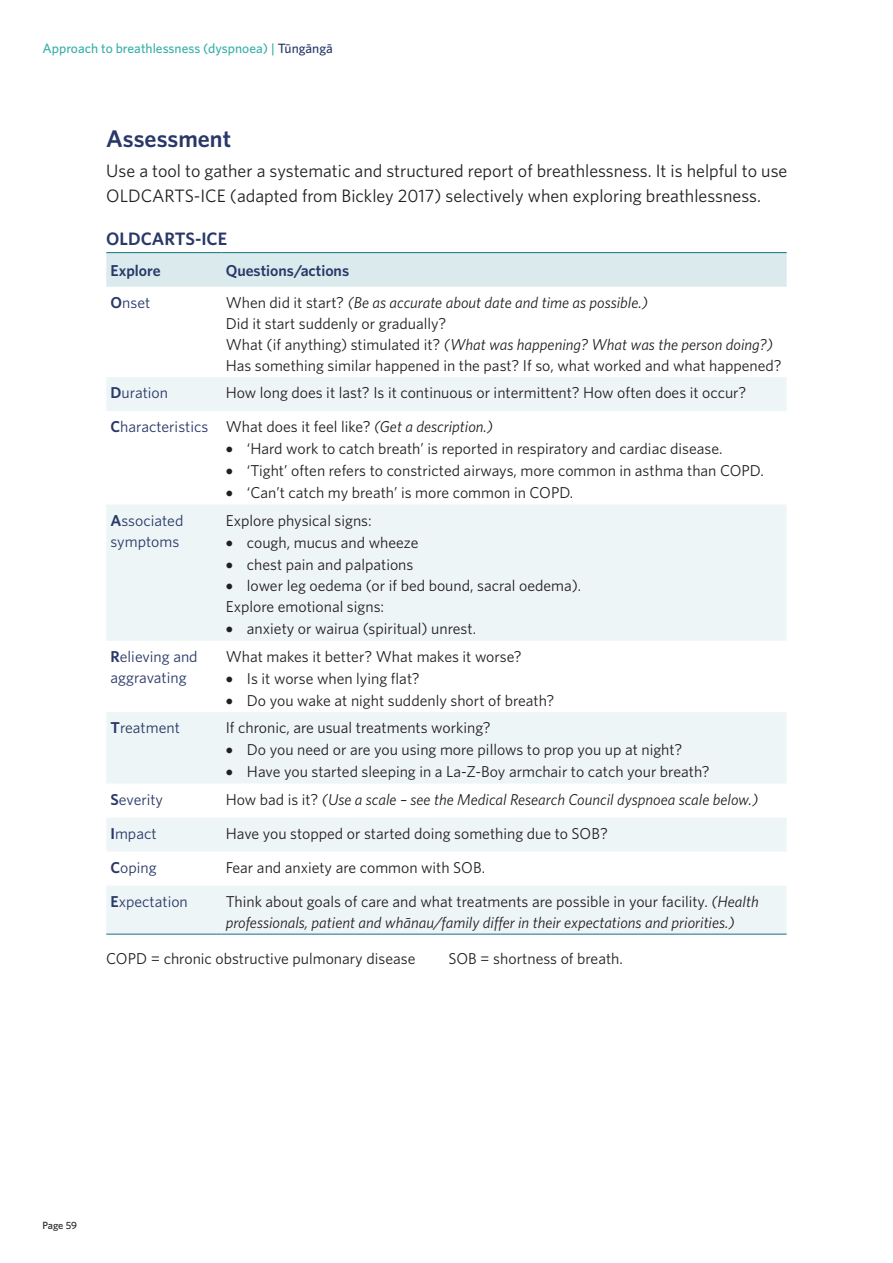
<style>
.page{position:relative;width:893px;height:1263px;background:#fff}
.page>*{position:absolute;margin:0;border:0;box-sizing:border-box;transform-origin:0 0}
.H2_Sub_heading_level{font:600 24px "Whitney";color:#293868}
._3_Normal___Body_coy{font:18px/25.5px "Whitney";color:#231f20}
.H4_Body_heading{font:600 18px "Whitney";color:#293868}
._7_0_Table{font:15.75px "Whitney";color:#231f20}
._7_0_Table-2{font:italic 15.75px/21px "Whitney";color:#231f20}
._7_0_Table-3{font:15.75px/21px "Whitney";color:#293868}
._7_0_Table_Head{font:600 15.75px "Whitney";color:#293868}
.t1{font:500 13.5px "Whitney";color:#37b0a8}
.t2{font:500 10.5px "Whitney";letter-spacing:-.01em;color:#231f20}
.s1{color:#293868}
.s2{font-weight:600}
.s3{font-style:normal}
.s4{font-style:italic}
</style>
<div class="page">
<div style="left:106px;top:253px;width:681px;height:34px;background:#dbeaec"></div>
<svg style="left:106px;top:377px;width:681px;height:406px;fill:#eef5f6"></svg>
<svg style="left:106px;top:818px;width:681px;height:116px;fill:#eef5f6"></svg>
<hr style="left:106px;top:252px;width:115px;height:1px;background:#107383">
<hr style="left:221px;top:252px;width:566px;height:1px;background:#107383">
<hr style="left:106px;top:934px;width:115px;height:1px;background:#107383">
<hr style="left:221px;top:934px;width:566px;height:1px;background:#107383">
<p class="t1" style="left:43px;top:40px;width:292px">Approach to breathlessness (dyspnoea) | <span class="s1">Tūngāngā</span></p>
<p class="H2_Sub_heading_level" style="left:106px;top:122px;width:126px">Assessment</p>
<p class="_3_Normal___Body_coy" style="left:106px;top:157px;width:683px">Use a tool to gather a systematic and structured report of breathlessness. It is helpful to use<br>OLDCARTS-ICE (adapted from Bickley 2017) selectively when exploring breathlessness.</p>
<p class="H4_Body_heading" style="left:106px;top:227px;width:122px">OLDCARTS-ICE</p>
<p class="_7_0_Table_Head" style="left:111px;top:260px;width:52px">Explore</p>
<p class="_7_0_Table_Head" style="left:226px;top:260px;width:125px">Questions/actions</p>
<p class="_7_0_Table-3" style="left:111px;top:291px;width:41px"><span class="s2">O</span>nset</p>
<p class="_7_0_Table-2" style="left:226px;top:291px;width:424px"><span class="s3">When did it start?</span> (Be as accurate about date and time as possible.)</p>
<p class="_7_0_Table" style="left:226px;top:313px;width:222px">Did it start suddenly or gradually?</p>
<p class="_7_0_Table-2" style="left:226px;top:333px;width:549px"><span class="s3">What (if anything) stimulated it?</span> (What was happening? What was the person doing?)</p>
<p class="_7_0_Table" style="left:226px;top:355px;width:558px">Has something similar happened in the past? If so, what worked and what happened?</p>
<p class="_7_0_Table-3" style="left:111px;top:382px;width:59px"><span class="s2">D</span>uration</p>
<p class="_7_0_Table" style="left:226px;top:382px;width:522px">How long does it last? Is it continuous or intermittent? How often does it occur?</p>
<p class="_7_0_Table-3" style="left:111px;top:416px;width:99px"><span class="s2">C</span>haracteristics</p>
<p class="_7_0_Table" style="left:226px;top:416px;width:269px">What does it feel like? <span class="s4">(Get a description.)</span></p>
<p class="_7_0_Table" style="left:226px;top:438px;width:498px">• ‘Hard work to catch breath’ is reported in respiratory and cardiac disease.</p>
<p class="_7_0_Table" style="left:226px;top:460px;width:540px">• ‘Tight’ often refers to constricted airways, more common in asthma than COPD.</p>
<p class="_7_0_Table" style="left:226px;top:482px;width:349px">• ‘Can’t catch my breath’ is more common in COPD.</p>
<p class="_7_0_Table-3" style="left:111px;top:509px;width:74px"><span class="s2">A</span>ssociated symptoms</p>
<p class="_7_0_Table" style="left:226px;top:510px;width:148px">Explore physical signs:</p>
<p class="_7_0_Table" style="left:226px;top:532px;width:194px">• cough, mucus and wheeze</p>
<p class="_7_0_Table" style="left:226px;top:554px;width:189px">• chest pain and palpations</p>
<p class="_7_0_Table" style="left:226px;top:575px;width:357px">• lower leg oedema (or if bed bound, sacral oedema).</p>
<p class="_7_0_Table" style="left:226px;top:596px;width:160px">Explore emotional signs:</p>
<p class="_7_0_Table" style="left:226px;top:618px;width:252px">• anxiety or wairua (spiritual) unrest.</p>
<p class="_7_0_Table-3" style="left:111px;top:645px;width:89px"><span class="s2">R</span>elieving and aggravating</p>
<p class="_7_0_Table" style="left:226px;top:646px;width:298px">What makes it better? What makes it worse?</p>
<p class="_7_0_Table" style="left:226px;top:668px;width:196px">• Is it worse when lying flat?</p>
<p class="_7_0_Table" style="left:226px;top:690px;width:330px">• Do you wake at night suddenly short of breath?</p>
<p class="_7_0_Table-3" style="left:111px;top:717px;width:71px"><span class="s2">T</span>reatment</p>
<p class="_7_0_Table" style="left:226px;top:717px;width:267px">If chronic, are usual treatments working?</p>
<p class="_7_0_Table" style="left:226px;top:739px;width:458px">• Do you need or are you using more pillows to prop you up at night?</p>
<p class="_7_0_Table" style="left:226px;top:761px;width:485px">• Have you started sleeping in a La-Z-Boy armchair to catch your breath?</p>
<p class="_7_0_Table-3" style="left:111px;top:788px;width:54px"><span class="s2">S</span>everity</p>
<p class="_7_0_Table-2" style="left:226px;top:788px;width:534px"><span class="s3">How bad is it?</span> (Use a scale – see the Medical Research Council dyspnoea scale below.)</p>
<p class="_7_0_Table-3" style="left:111px;top:822px;width:48px"><span class="s2">I</span>mpact</p>
<p class="_7_0_Table" style="left:226px;top:823px;width:384px">Have you stopped or started doing something due to SOB?</p>
<p class="_7_0_Table-3" style="left:111px;top:856px;width:48px"><span class="s2">C</span>oping</p>
<p class="_7_0_Table" style="left:226px;top:857px;width:261px">Fear and anxiety are common with SOB.</p>
<p class="_7_0_Table-3" style="left:111px;top:890px;width:79px"><span class="s2">E</span>xpectation</p>
<p class="_7_0_Table-2" style="left:226px;top:890px;width:535px"><span class="s3">Think about goals of care and what treatments are possible in your facility.</span> (Health professionals, patient and whānau/family differ in their expectations and priorities.)</p>
<p class="_7_0_Table" style="left:106px;top:948px;width:311px">COPD = chronic obstructive pulmonary disease</p>
<p class="_7_0_Table" style="left:448px;top:948px;width:176px">SOB = shortness of breath.</p>
<p class="t2" style="left:43px;top:1218px;width:36px">Page 59</p>
</div>
